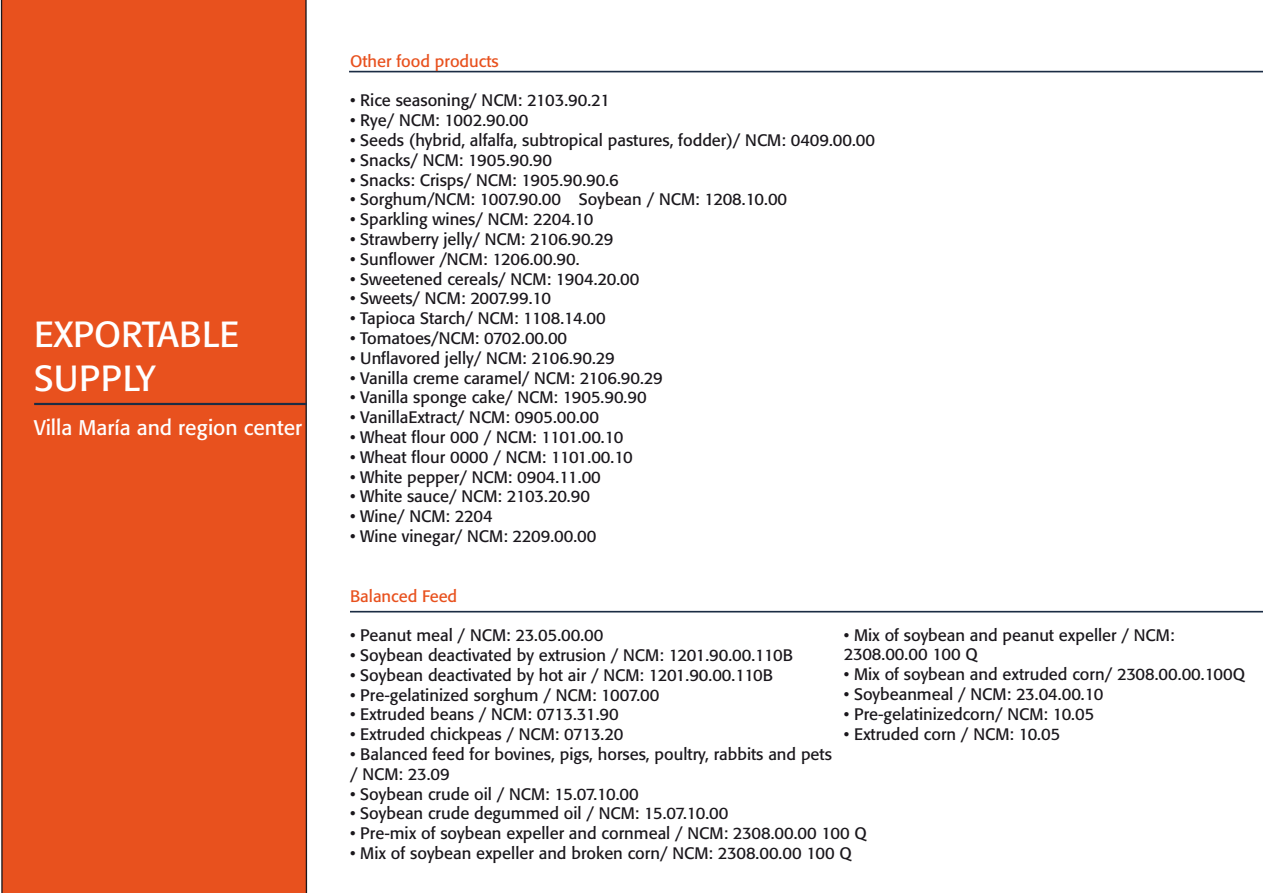
<style>
.page{position:relative;width:1263px;height:893px;background:#fff}
.page>*{position:absolute;margin:0;border:0;box-sizing:border-box;transform-origin:0 0}
.t1{font:36px/43.2px "Formata";color:#fff}
.t2{font:21px "Formata";color:#fff}
.t3{font:16.5px/19.8px "Formata";color:#1a171c}
.t4{font:16.5px "Formata";color:#e8511e}
</style>
<div class="page">
<hr style="left:349px;top:71px;width:914px;height:1px;background:#1b2c44">
<div style="left:0;top:0;width:308px;height:893px;background:#e8511e"></div>
<hr style="left:34px;top:403px;width:273px;height:2px;background:#1b2c44">
<hr style="left:350px;top:611px;width:913px;height:1px;background:#1b2c44">
<h1 class="t1" style="left:34px;top:313px;width:206px">EXPORTABLE<br>SUPPLY</h1>
<p class="t2" style="left:34px;top:415px;width:270px">Villa María and region center</p>
<p class="t4" style="left:350px;top:51px;width:150px">Other food products</p>
<p class="t3" style="left:350px;top:91px;width:262px">• Rice seasoning/ NCM: 2103.90.21</p>
<p class="t3" style="left:350px;top:110px;width:180px">• Rye/ NCM: 1002.90.00</p>
<p class="t3" style="left:350px;top:130px;width:527px">• Seeds (hybrid, alfalfa, subtropical pastures, fodder)/ NCM: 0409.00.00</p>
<p class="t3" style="left:350px;top:150px;width:204px">• Snacks/ NCM: 1905.90.90</p>
<p class="t3" style="left:350px;top:170px;width:270px">• Snacks: Crisps/ NCM: 1905.90.90.6</p>
<p class="t3" style="left:350px;top:190px;width:439px">• Sorghum/NCM: 1007.90.00 Soybean / NCM: 1208.10.00</p>
<p class="t3" style="left:350px;top:209px;width:245px">• Sparkling wines/ NCM: 2204.10</p>
<p class="t3" style="left:350px;top:229px;width:265px">• Strawberry jelly/ NCM: 2106.90.29</p>
<p class="t3" style="left:350px;top:249px;width:231px">• Sunflower /NCM: 1206.00.90.</p>
<p class="t3" style="left:350px;top:269px;width:291px">• Sweetened cereals/ NCM: 1904.20.00</p>
<p class="t3" style="left:350px;top:289px;width:203px">• Sweets/ NCM: 2007.99.10</p>
<p class="t3" style="left:350px;top:308px;width:257px">• Tapioca Starch/ NCM: 1108.14.00</p>
<p class="t3" style="left:350px;top:328px;width:219px">• Tomatoes/NCM: 0702.00.00</p>
<p class="t3" style="left:350px;top:348px;width:266px">• Unflavored jelly/ NCM: 2106.90.29</p>
<p class="t3" style="left:350px;top:368px;width:314px">• Vanilla creme caramel/ NCM: 2106.90.29</p>
<p class="t3" style="left:350px;top:388px;width:298px">• Vanilla sponge cake/ NCM: 1905.90.90</p>
<p class="t3" style="left:350px;top:407px;width:251px">• VanillaExtract/ NCM: 0905.00.00</p>
<p class="t3" style="left:350px;top:427px;width:275px">• Wheat flour 000 / NCM: 1101.00.10</p>
<p class="t3" style="left:350px;top:447px;width:284px">• Wheat flour 0000 / NCM: 1101.00.10</p>
<p class="t3" style="left:350px;top:467px;width:252px">• White pepper/ NCM: 0904.11.00</p>
<p class="t3" style="left:350px;top:487px;width:241px">• White sauce/ NCM: 2103.20.90</p>
<p class="t3" style="left:350px;top:506px;width:144px">• Wine/ NCM: 2204</p>
<p class="t3" style="left:350px;top:526px;width:248px">• Wine vinegar/ NCM: 2209.00.00</p>
<p class="t4" style="left:350px;top:586px;width:109px">Balanced Feed</p>
<p class="t3" style="left:350px;top:625px;width:255px">• Peanut meal / NCM: 23.05.00.00</p>
<p class="t3" style="left:350px;top:645px;width:445px">• Soybean deactivated by extrusion / NCM: 1201.90.00.110B</p>
<p class="t3" style="left:350px;top:665px;width:425px">• Soybean deactivated by hot air / NCM: 1201.90.00.110B</p>
<p class="t3" style="left:350px;top:685px;width:311px">• Pre-gelatinized sorghum / NCM: 1007.00</p>
<p class="t3" style="left:350px;top:705px;width:270px">• Extruded beans / NCM: 0713.31.90</p>
<p class="t3" style="left:350px;top:724px;width:275px">• Extruded chickpeas / NCM: 0713.20</p>
<p class="t3" style="left:350px;top:744px;width:483px">• Balanced feed for bovines, pigs, horses, poultry, rabbits and pets / NCM: 23.09</p>
<p class="t3" style="left:350px;top:784px;width:290px">• Soybean crude oil / NCM: 15.07.10.00</p>
<p class="t3" style="left:350px;top:804px;width:380px">• Soybean crude degummed oil / NCM: 15.07.10.00</p>
<p class="t3" style="left:350px;top:823px;width:518px">• Pre-mix of soybean expeller and cornmeal / NCM: 2308.00.00 100 Q</p>
<p class="t3" style="left:350px;top:843px;width:503px">• Mix of soybean expeller and broken corn/ NCM: 2308.00.00 100 Q</p>
<p class="t3" style="left:844px;top:625px;width:332px">• Mix of soybean and peanut expeller / NCM:<br>2308.00.00 100 Q</p>
<p class="t3" style="left:844px;top:664px;width:403px">• Mix of soybean and extruded corn/ 2308.00.00.100Q</p>
<p class="t3" style="left:844px;top:684px;width:261px">• Soybeanmeal / NCM: 23.04.00.10</p>
<p class="t3" style="left:844px;top:704px;width:252px">• Pre-gelatinizedcorn/ NCM: 10.05</p>
<p class="t3" style="left:844px;top:724px;width:218px">• Extruded corn / NCM: 10.05</p>
</div>
